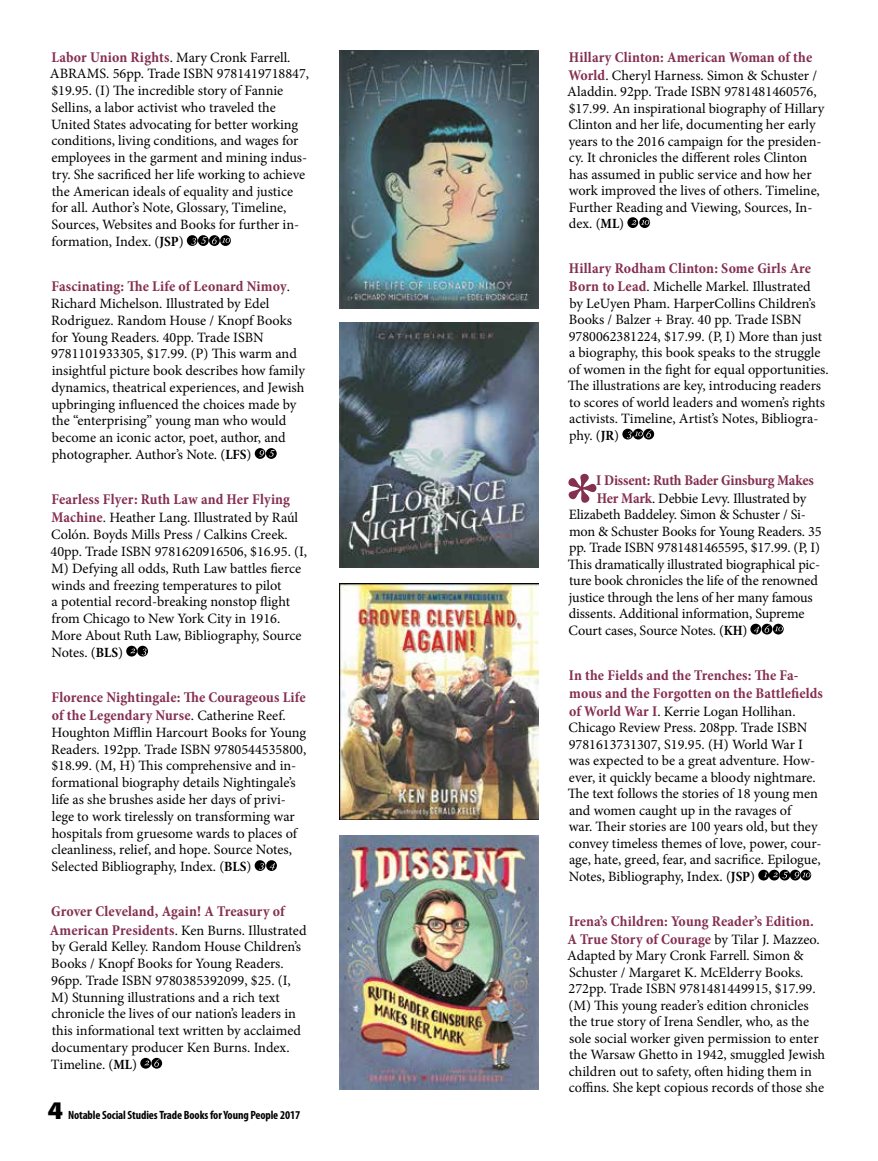
<style>
.page{position:relative;width:878px;height:1161px;background:#fff}
.page>*{position:absolute;margin:0;border:0;box-sizing:border-box;transform-origin:0 0}
.t1{font:700 condensed 15px/18px "Minion Pro";letter-spacing:.01em;color:#842f50}
.t2{font:700 condensed 15px "Minion Pro";letter-spacing:-.01em;color:#842f50}
.t3{font:14.25px/16.8px "Minion Pro";letter-spacing:-.005em;color:#000}
.t4{font:700 condensed 12px "Myriad Pro";letter-spacing:-.01em;color:#000}
.s1{font-weight:700;font-stretch:condensed;font-size:15px;color:#842f50}
.s2{font-weight:700;font-stretch:condensed}
.s3{font-weight:400;font-stretch:normal;font-size:14.25px;color:#000}
.s4{font-weight:900;font-stretch:semi-expanded;font-size:25.5px}
</style>
<div class="page">
<div style="left:187px;top:235px;width:11px;height:11px;background:#000;border-radius:50%"></div>
<svg style="left:198px;top:235px;width:11px;height:11px"></svg>
<svg style="left:209px;top:235px;width:11px;height:11px"></svg>
<svg style="left:220px;top:235px;width:11px;height:11px"></svg>
<svg style="left:191px;top:237px;width:39px;height:8px"></svg>
<div style="left:255px;top:448px;width:10px;height:11px;background:#000;border-radius:50%"></div>
<svg style="left:266px;top:448px;width:11px;height:11px"></svg>
<svg style="left:259px;top:450px;width:16px;height:7px"></svg>
<svg style="left:126px;top:646px;width:11px;height:11px"></svg>
<svg style="left:130px;top:649px;width:5px;height:4px"></svg>
<svg style="left:137px;top:646px;width:11px;height:11px"></svg>
<svg style="left:142px;top:649px;width:4px;height:6px"></svg>
<div style="left:255px;top:860px;width:10px;height:11px;background:#000;border-radius:50%"></div>
<svg style="left:266px;top:860px;width:11px;height:11px"></svg>
<svg style="left:259px;top:863px;width:16px;height:7px"></svg>
<svg style="left:140px;top:1058px;width:11px;height:11px"></svg>
<svg style="left:151px;top:1058px;width:11px;height:11px"></svg>
<svg style="left:144px;top:1059px;width:15px;height:8px"></svg>
<div style="left:627px;top:217px;width:11px;height:11px;background:#000;border-radius:50%"></div>
<svg style="left:639px;top:217px;width:11px;height:11px"></svg>
<svg style="left:631px;top:220px;width:18px;height:5px"></svg>
<svg style="left:622px;top:429px;width:11px;height:11px"></svg>
<svg style="left:633px;top:429px;width:10px;height:11px"></svg>
<svg style="left:643px;top:429px;width:11px;height:11px"></svg>
<svg style="left:626px;top:430px;width:25px;height:8px"></svg>
<svg style="left:568px;top:474px;width:28px;height:29px"></svg>
<svg style="left:750px;top:624px;width:11px;height:11px"></svg>
<svg style="left:761px;top:624px;width:11px;height:11px"></svg>
<svg style="left:772px;top:624px;width:11px;height:11px"></svg>
<svg style="left:753px;top:625px;width:30px;height:8px"></svg>
<svg style="left:758px;top:870px;width:11px;height:11px"></svg>
<svg style="left:763px;top:873px;width:3px;height:4px"></svg>
<svg style="left:768px;top:870px;width:11px;height:11px"></svg>
<svg style="left:779px;top:870px;width:11px;height:11px"></svg>
<svg style="left:772px;top:872px;width:16px;height:6px"></svg>
<svg style="left:789px;top:870px;width:11px;height:11px"></svg>
<svg style="left:800px;top:870px;width:11px;height:11px"></svg>
<svg style="left:794px;top:872px;width:16px;height:7px"></svg>
<img style="left:339px;top:584px;width:199px;height:236px">
<img style="left:339px;top:51px;width:200px;height:258px">
<img style="left:339px;top:322px;width:199px;height:246px">
<img style="left:339px;top:835px;width:199px;height:255px">
<p class="t3" style="left:50px;top:49px;width:261px"><span class="s1">Labor Union Rights</span>. Mary Cronk Farrell.<br>ABRAMS. 56pp. Trade ISBN 9781419718847, $19.95. (I) The incredible story of Fannie Sellins, a labor activist who traveled the United States advocating for better working conditions, living conditions, and wages for employees in the garment and mining indus&shy;try. She sacrificed her life working to achieve the American ideals of equality and justice for all. Author’s Note, Glossary, Timeline, Sources, Websites and Books for further in&shy;formation, Index. (<span class="s2">JSP</span>)</p>
<p class="t1" style="left:51px;top:277px;width:240px">Fascinating: The Life of Leonard Nimoy<span class="s3">.</span></p>
<p class="t3" style="left:51px;top:295px;width:255px">Richard Michelson. Illustrated by Edel Rodriguez. Random House / Knopf Books for Young Readers. 40pp. Trade ISBN 9781101933305, $17.99. (P) This warm and insightful picture book describes how family dynamics, theatrical experiences, and Jewish upbringing influenced the choices made by the “enterprising” young man who would become an iconic actor, poet, author, and photographer. Author’s Note. (<span class="s2">LFS</span>)</p>
<p class="t1" style="left:51px;top:490px;width:240px">Fearless Flyer: Ruth Law and Her Flying</p>
<p class="t3" style="left:51px;top:510px;width:258px"><span class="s1">Machine</span>. Heather Lang. Illustrated by Raúl Colón. Boyds Mills Press / Calkins Creek.<br>40pp. Trade ISBN 9781620916506, $16.95. (I, M) Defying all odds, Ruth Law battles fierce winds and freezing temperatures to pilot<br>a potential record-breaking nonstop flight from Chicago to New York City in 1916.<br>More About Ruth Law, Bibliography, Source Notes. (<span class="s2">BLS</span>)</p>
<p class="t1" style="left:51px;top:688px;width:256px">Florence Nightingale: The Courageous Life of the Legendary Nurse<span class="s3">. Catherine Reef.</span></p>
<p class="t3" style="left:51px;top:724px;width:256px">Houghton Mifflin Harcourt Books for Young Readers. 192pp. Trade ISBN 9780544535800, $18.99. (M, H) This comprehensive and in&shy;formational biography details Nightingale’s life as she brushes aside her days of privi&shy;lege to work tirelessly on transforming war hospitals from gruesome wards to places of cleanliness, relief, and hope. Source Notes, Selected Bibliography, Index. (<span class="s2">BLS</span>)</p>
<p class="t1" style="left:51px;top:902px;width:235px">Grover Cleveland, Again! A Treasury of</p>
<p class="t3" style="left:50px;top:922px;width:258px"><span class="s1">American Presidents</span>. Ken Burns. Illustrated by Gerald Kelley. Random House Children’s Books / Knopf Books for Young Readers.<br>96pp. Trade ISBN 9780385392099, $25. (I, M) Stunning illustrations and a rich text chronicle the lives of our nation’s leaders in this informational text written by acclaimed documentary producer Ken Burns. Index.<br>Timeline. (<span class="s2">ML</span>)</p>
<p class="t4" style="left:48px;top:1108px;width:254px"><span class="s4">4</span> Notable Social Studies Trade Books for Young People 2017</p>
<p class="t1" style="left:569px;top:48px;width:245px">Hillary Clinton: American Woman of the</p>
<p class="t3" style="left:567px;top:67px;width:258px"><span class="s1">World</span>. Cheryl Harness. Simon &amp; Schuster / Aladdin. 92pp. Trade ISBN 9781481460576, $17.99. An inspirational biography of Hillary Clinton and her life, documenting her early years to the 2016 campaign for the presiden&shy;cy. It chronicles the different roles Clinton has assumed in public service and how her work improved the lives of others. Timeline, Further Reading and Viewing, Sources, In&shy;dex. (<span class="s2">ML</span>)</p>
<p class="t1" style="left:569px;top:259px;width:244px">Hillary Rodham Clinton: Some Girls Are</p>
<p class="t3" style="left:568px;top:278px;width:262px"><span class="s1">Born to Lead</span>. Michelle Markel. Illustrated<br>by LeUyen Pham. HarperCollins Children’s Books / Balzer + Bray. 40 pp. Trade ISBN 9780062381224, $17.99. (P, I) More than just a biography, this book speaks to the struggle of women in the fight for equal opportunities.<br>The illustrations are key, introducing readers to scores of world leaders and women’s rights activists. Timeline, Artist’s Notes, Bibliogra&shy;phy. (<span class="s2">JR</span>)</p>
<p class="t2" style="left:596px;top:469px;width:219px">I Dissent: Ruth Bader Ginsburg Makes</p>
<p class="t3" style="left:568px;top:490px;width:255px;text-indent:29px"><span class="s1">Her Mark</span>. Debbie Levy. Illustrated by Elizabeth Baddeley. Simon &amp; Schuster / Si&shy;mon &amp; Schuster Books for Young Readers. 35 pp. Trade ISBN 9781481465595, $17.99. (P, I)<br>This dramatically illustrated biographical pic&shy;ture book chronicles the life of the renowned justice through the lens of her many famous dissents. Additional information, Supreme Court cases, Source Notes. (<span class="s2">KH</span>)</p>
<p class="t1" style="left:569px;top:666px;width:256px">In the Fields and the Trenches: The Fa&shy;mous and the Forgotten on the Battlefields</p>
<p class="t3" style="left:568px;top:703px;width:255px"><span class="s1">of World War I</span>. Kerrie Logan Hollihan.<br>Chicago Review Press. 208pp. Trade ISBN 9781613731307, S19.95. (H) World War I was expected to be a great adventure. How&shy;ever, it quickly became a bloody nightmare.<br>The text follows the stories of 18 young men and women caught up in the ravages of<br>war. Their stories are 100 years old, but they convey timeless themes of love, power, cour&shy;age, hate, greed, fear, and sacrifice. Epilogue, Notes, Bibliography, Index. (<span class="s2">JSP</span>)</p>
<p class="t1" style="left:567px;top:912px;width:254px">Irena’s Children: Young Reader’s Edition.<br>A True Story of Courage <span class="s3">by Tilar J. Mazzeo.</span></p>
<p class="t3" style="left:567px;top:947px;width:259px">Adapted by Mary Cronk Farrell. Simon &amp; Schuster / Margaret K. McElderry Books.<br>272pp. Trade ISBN 9781481449915, $17.99. (M) This young reader’s edition chronicles the true story of Irena Sendler, who, as the sole social worker given permission to enter the Warsaw Ghetto in 1942, smuggled Jewish children out to safety, often hiding them in coffins. She kept copious records of those she</p>
</div>
